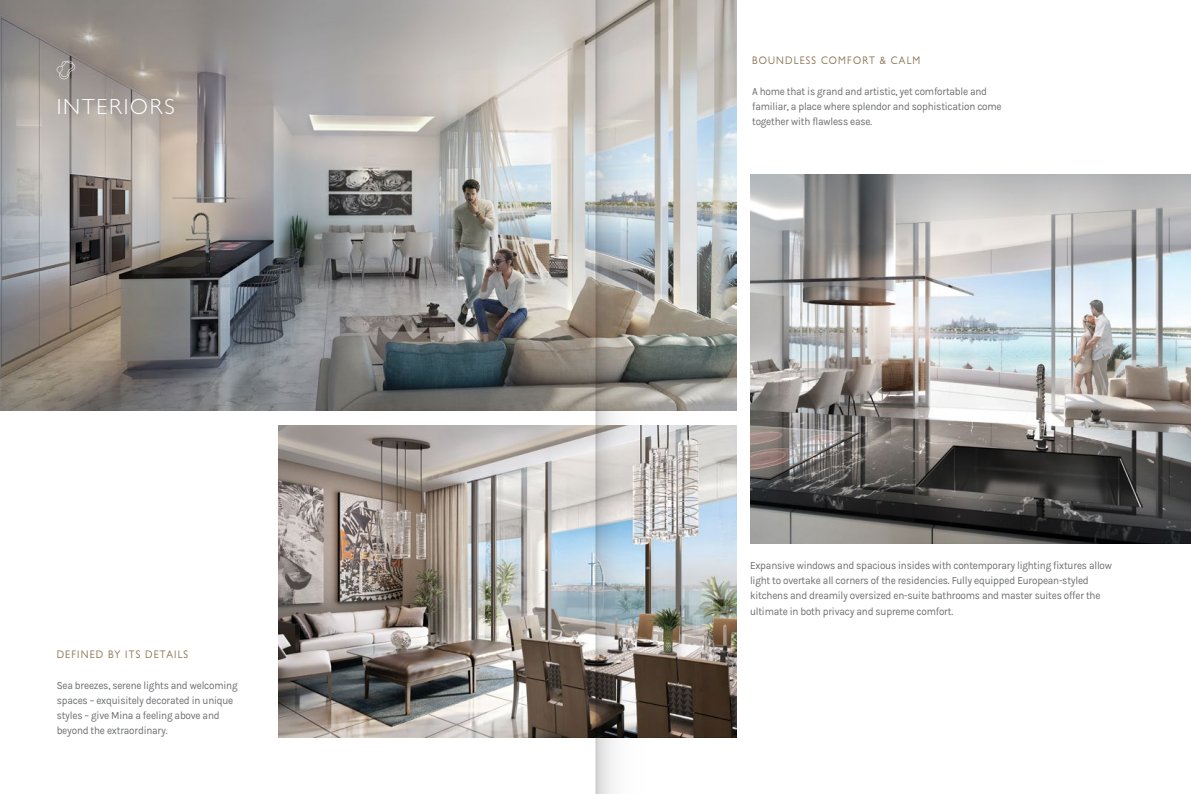
<style>
.page{position:relative;width:1191px;height:794px;background:#fff}
.page>*{position:absolute;margin:0;border:0;box-sizing:border-box;transform-origin:0 0}
.t1{font:300 22px "Gill Sans MT Pro";letter-spacing:.08em;color:#fff}
.t2{font:11px/15.2px "Karla";letter-spacing:-.02em;color:#6a6c6f;scale:.9 1}
.t3{font:11px "Gill Sans MT Pro";letter-spacing:.12em;color:#896e4b;scale:.9 1}
</style>
<div class="page">
<img style="left:750px;top:174px;width:440px;height:369px">
<img style="left:0;top:1px;width:737px;height:410px">
<img style="left:278px;top:425px;width:459px;height:312px">
<svg style="left:57px;top:61px;width:18px;height:18px"></svg>
<img style="left:595px;top:1px;width:67px;height:793px">
<h1 class="t1" style="left:57px;top:94px;width:119px">INTERIORS</h1>
<p class="t3" style="left:57px;top:648px;width:148px">DEFINED BY ITS DETAILS</p>
<p class="t2" style="left:57px;top:677px;width:202px">Sea breezes, serene lights and welcoming spaces – exquisitely decorated in unique styles – give Mina a feeling above and beyond the extraordinary.</p>
<p class="t3" style="left:752px;top:54px;width:188px">BOUNDLESS COMFORT &amp; CALM</p>
<p class="t2" style="left:752px;top:83px;width:279px">A home that is grand and artistic, yet comfortable and familiar, a place where splendor and sophistication come together with flawless ease.</p>
<p class="t2" style="left:750px;top:558px;width:404px">Expansive windows and spacious insides with contemporary lighting fixtures allow light to overtake all corners of the residencies. Fully equipped European-styled kitchens and dreamily oversized en-suite bathrooms and master suites offer the ultimate in both privacy and supreme comfort.</p>
</div>
